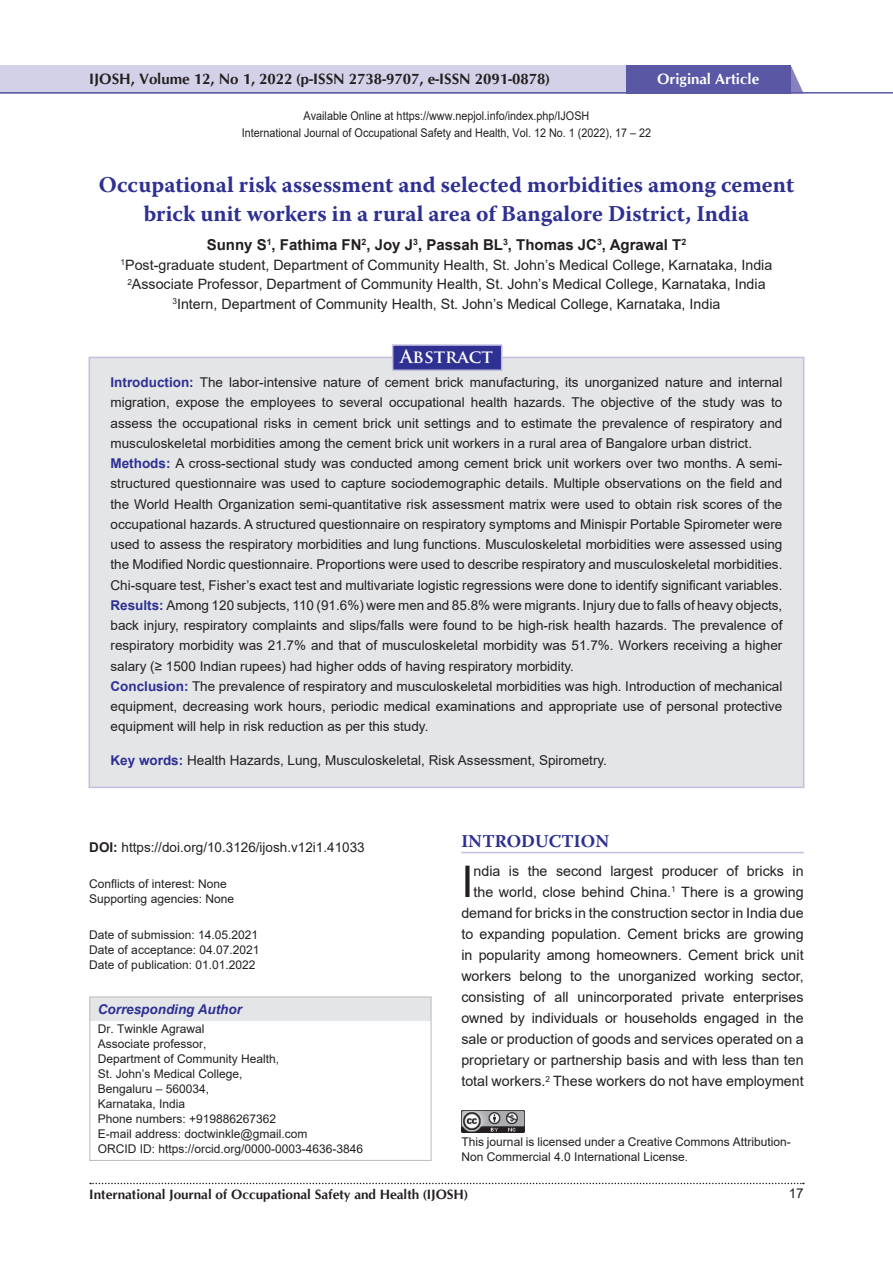
<style>
.page{position:relative;width:893px;height:1263px;background:#fff}
.page>*{position:absolute;margin:0;border:0;box-sizing:border-box;transform-origin:0 0}
.t1{font:43.65px "Arial";color:#231f20}
.t2{font:700 22.5px/28.5px "Warnock Pro";color:#2e3092;text-align:center}
.t3{font:700 18px "Warnock Pro";color:#2e3092}
.t4{font:700 18px "Trajan Pro";color:#fff}
.t5{font:700 15px "CG Omega";color:#231f20}
.t6{font:700 15px "Arial";color:#231f20}
.t7{font:700 15px "CG Omega";color:#fff}
.t8{font:14.25px/21px "Arial";color:#231f20;text-align:center}
.t9{font:13.5px/20.2px "Arial";color:#231f20}
.t10{font:700 13.5px "CG Omega";color:#231f20}
.t11{font:italic 700 13.5px "Arial";color:#2e3092}
.t12{font:12px/15px "Arial";color:#231f20}
.t13{font:12px/17.2px "Arial";color:#231f20;text-align:center;scale:.9 1}
.s1{font-weight:700;color:#2e3092}
.s2{font-weight:700}
</style>
<div class="page">
<div style="left:0;top:65px;width:627px;height:29px;background:#d3d1e8"></div>
<svg style="left:790px;top:65px;width:13px;height:27px"></svg>
<div style="left:626px;top:65px;width:164px;height:29px;background:#5a57a5"></div>
<hr style="left:0;top:92px;width:893px;height:2px;background:#5a57a5">
<svg style="left:90px;top:1183px;width:714px;height:1px"></svg>
<div style="left:89px;top:357px;width:715px;height:431px;background:#e4e5e7;border:2px solid #c2bfde"></div>
<div style="left:392px;top:344px;width:110px;height:27px;background:#2e3092;border:2px solid #c2bfde"></div>
<div style="left:90px;top:997px;width:341px;height:23px;background:#e4e5e7"></div>
<div style="left:89px;top:996px;width:343px;height:165px;border:1px solid #bcbdc0"></div>
<img style="left:461px;top:1110px;width:63px;height:22px">
<hr style="left:461px;top:852px;width:343px;height:1px;background:#c2bfde">
<p class="t5" style="left:89px;top:69px;width:462px">IJOSH, Volume 12, No 1, 2022 (p-ISSN 2738-9707, e-ISSN 2091-0878)</p>
<p class="t7" style="left:657px;top:69px;width:104px">Original Article</p>
<p class="t13" style="left:242px;top:107px;width:456px">Available Online at https://www.nepjol.info/index.php/IJOSH<br>International Journal of Occupational Safety and Health, Vol. 12 No. 1 (2022), 17 – 22</p>
<h2 class="t2" style="left:99px;top:170px;width:697px">Occupational risk assessment and selected morbidities among cement brick unit workers in a rural area of Bangalore District, India</h2>
<p class="t6" style="left:207px;top:234px;width:481px">Sunny S<sup>1</sup>, Fathima FN<sup>2</sup>, Joy J<sup>3</sup>, Passah BL<sup>3</sup>, Thomas JC<sup>3</sup>, Agrawal T<sup>2</sup></p>
<p class="t8" style="left:121px;top:255px;width:653px;line-height:19.5px"><sup>1</sup>Post-graduate student, Department of Community Health, St. John’s Medical College, Karnataka, India<br><sup>2</sup>Associate Professor, Department of Community Health, St. John’s Medical College, Karnataka, India<br><sup>3</sup>Intern, Department of Community Health, St. John’s Medical College, Karnataka, India</p>
<h3 class="t4" style="left:400px;top:345px;width:94px">Abstract</h3>
<p class="t9" style="left:111px;top:372px;width:673px"><span class="s1">Introduction:</span> The labor-intensive nature of cement brick manufacturing, its unorganized nature and internal migration, expose the employees to several occupational health hazards. The objective of the study was to assess the occupational risks in cement brick unit settings and to estimate the prevalence of respiratory and musculoskeletal morbidities among the cement brick unit workers in a rural area of Bangalore urban district.<br><span class="s1">Methods:</span> A cross-sectional study was conducted among cement brick unit workers over two months. A semi&shy;structured questionnaire was used to capture sociodemographic details. Multiple observations on the field and the World Health Organization semi-quantitative risk assessment matrix were used to obtain risk scores of the occupational hazards. A structured questionnaire on respiratory symptoms and Minispir Portable Spirometer were used to assess the respiratory morbidities and lung functions. Musculoskeletal morbidities were assessed using the Modified Nordic questionnaire. Proportions were used to describe respiratory and musculoskeletal morbidities.<br>Chi-square test, Fisher’s exact test and multivariate logistic regressions were done to identify significant variables.<br><span class="s1">Results:</span> Among 120 subjects, 110 (91.6%) were men and 85.8% were migrants. Injury due to falls of heavy objects, back injury, respiratory complaints and slips/falls were found to be high-risk health hazards. The prevalence of respiratory morbidity was 21.7% and that of musculoskeletal morbidity was 51.7%. Workers receiving a higher salary (≥ 1500 Indian rupees) had higher odds of having respiratory morbidity.<br><span class="s1">Conclusion:</span> The prevalence of respiratory and musculoskeletal morbidities was high. Introduction of mechanical equipment, decreasing work hours, periodic medical examinations and appropriate use of personal protective equipment will help in risk reduction as per this study.</p>
<p class="t9" style="left:111px;top:750px;width:498px"><span class="s1">Key words:</span> Health Hazards, Lung, Musculoskeletal, Risk Assessment, Spirometry.</p>
<p class="t9" style="left:89px;top:837px;width:277px"><span class="s2">DOI:</span> https://doi.org/10.3126/ijosh.v12i1.41033</p>
<p class="t12" style="left:89px;top:876px;width:146px">Conflicts of interest: None<br>Supporting agencies: None</p>
<p class="t12" style="left:89px;top:927px;width:172px;text-align:justify">Date of submission: 14.05.2021<br>Date of acceptance: 04.07.2021<br>Date of publication: 01.01.2022</p>
<p class="t11" style="left:98px;top:1000px;width:146px">Corresponding Author</p>
<p class="t12" style="left:98px;top:1021px;width:267px">Dr. Twinkle Agrawal<br>Associate professor,<br>Department of Community Health,<br>St. John’s Medical College,<br>Bengaluru – 560034,<br>Karnataka, India<br>Phone numbers: +919886267362<br>E-mail address: doctwinkle@gmail.com<br>ORCID ID: https://orcid.org/0000-0003-4636-3846</p>
<h3 class="t3" style="left:461px;top:830px;width:149px">INTRODUCTION</h3>
<h1 class="t1" style="left:461px;top:852px;width:14px">I</h1>
<p class="t8" style="left:461px;top:861px;width:344px;text-align:right">ndia is the second largest producer of bricks in the world, close behind China.<sup>1</sup> There is a growing demand for bricks in the construction sector in India due to expanding population. Cement bricks are growing in popularity among homeowners. Cement brick unit workers belong to the unorganized working sector, consisting of all unincorporated private enterprises owned by individuals or households engaged in the sale or production of goods and services operated on a proprietary or partnership basis and with less than ten total workers.<sup>2</sup> These workers do not have employment</p>
<p class="t12" style="left:461px;top:1134px;width:331px">This journal is licensed under a Creative Commons Attribution-<br>Non Commercial 4.0 International License.</p>
<p class="t10" style="left:89px;top:1185px;width:380px">International Journal of Occupational Safety and Health (IJOSH)</p>
<p class="t9" style="left:789px;top:1183px;width:17px">17</p>
</div>
